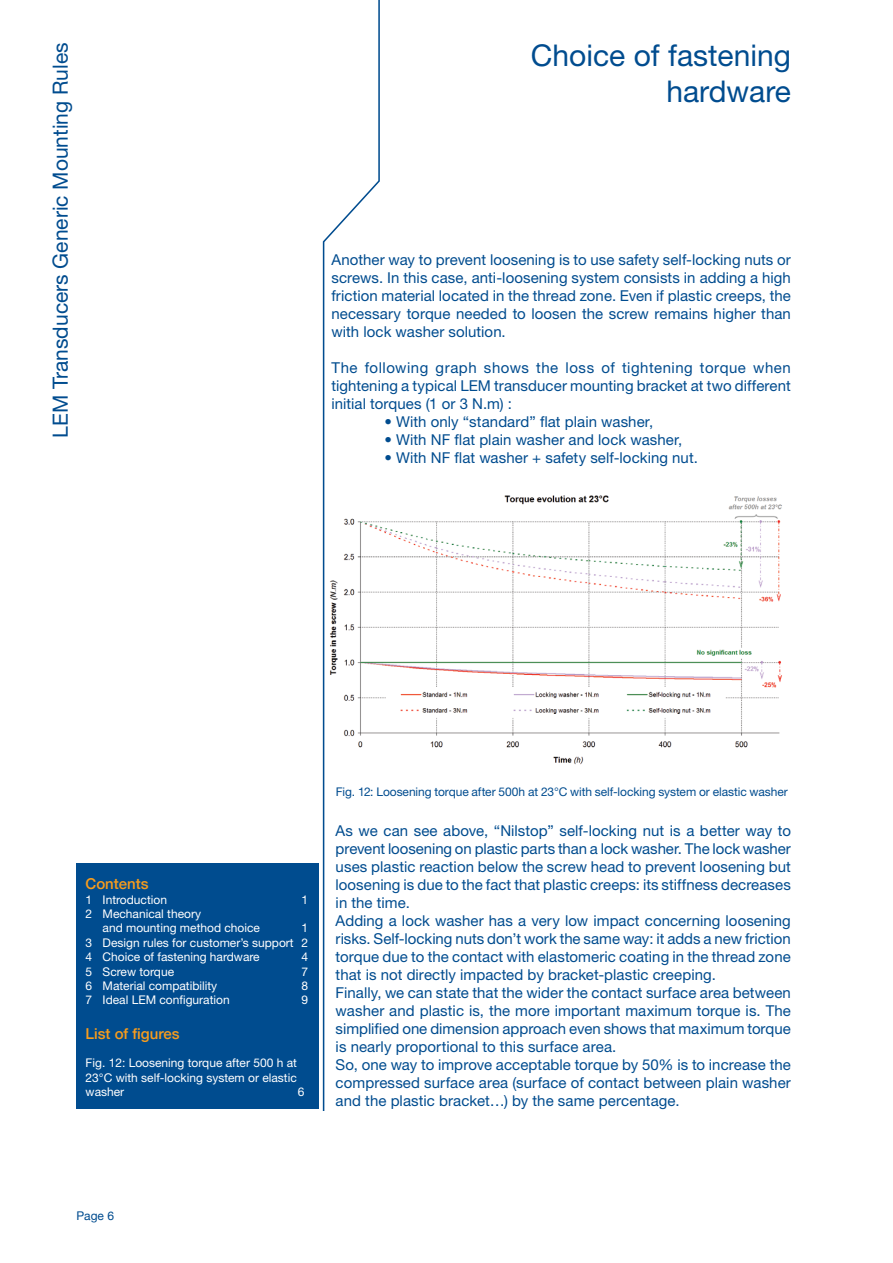
<style>
.page{position:relative;width:893px;height:1263px;background:#fff}
.page>*{position:absolute;margin:0;border:0;box-sizing:border-box;transform-origin:0 0}
.t1{font:30px/36px "Helvetica Neue";color:#004c8f;text-align:right}
.t2{font:21px "Helvetica Neue";color:#004c8f}
.t3{font:15px/18px "Helvetica Neue";letter-spacing:.005em;color:#004c8f;text-align:justify}
.t4{font:500 15px "Helvetica Neue";color:#f89c1c}
.t5{font:12px/14.4px "Helvetica Neue";color:#fff;text-align:justify}
.t6{font:12px "Helvetica Neue";letter-spacing:-.01em;color:#004c8f}
.t7{font:12px "Helvetica Neue";color:#004c8f}
</style>
<div class="page">
<svg style="left:323px;top:0;width:57px;height:1110px"></svg>
<img style="left:327px;top:487px;width:455px;height:279px">
<div style="left:77px;top:863px;width:242px;height:246px;background:#004c8f"></div>
<h2 class="t2" style="left:48px;top:438px;width:397px;rotate:-90deg">LEM Transducers Generic Mounting Rules</h2>
<h1 class="t1" style="left:531px;top:37px;width:262px">Choice of fastening hardware</h1>
<p class="t3" style="left:331px;top:250px;width:461px">Another way to prevent loosening is to use safety self-locking nuts or screws. In this case, anti-loosening system consists in adding a high friction material located in the thread zone. Even if plastic creeps, the necessary torque needed to loosen the screw remains higher than with lock washer solution.</p>
<p class="t3" style="left:331px;top:358px;width:461px">The following graph shows the loss of tightening torque when tightening a typical LEM transducer mounting bracket at two different initial torques (1 or 3 N.m) :</p>
<p class="t3" style="left:385px;top:412px;width:270px">• With only “standard” flat plain washer,</p>
<p class="t3" style="left:385px;top:430px;width:299px">• With NF flat plain washer and lock washer,</p>
<p class="t3" style="left:385px;top:448px;width:315px">• With NF flat washer + safety self-locking nut.</p>
<p class="t4" style="left:86px;top:875px;width:65px">Contents</p>
<p class="t5" style="left:86px;top:892px;width:83px">1 Introduction</p>
<p class="t5" style="left:302px;top:892px;width:8px">1</p>
<p class="t5" style="left:103px;top:906px;width:159px;text-indent:-17px">2 Mechanical theory<br>and mounting method choice</p>
<p class="t5" style="left:86px;top:921px;width:224px;text-indent:216px">1<br>3 Design rules for customer’s support 2<br>4 Choice of fastening hardware</p>
<p class="t5" style="left:302px;top:949px;width:8px">4</p>
<p class="t5" style="left:86px;top:964px;width:90px">5 Screw torque</p>
<p class="t5" style="left:302px;top:964px;width:8px">7</p>
<p class="t5" style="left:86px;top:978px;width:133px">6 Material compatibility</p>
<p class="t5" style="left:302px;top:978px;width:8px">8</p>
<p class="t5" style="left:86px;top:993px;width:146px">7 Ideal LEM configuration</p>
<p class="t5" style="left:302px;top:993px;width:8px">9</p>
<p class="t4" style="left:86px;top:1024px;width:95px">List of figures</p>
<p class="t5" style="left:86px;top:1056px;width:213px">Fig. 12: Loosening torque after 500 h at 23°C with self-locking system or elastic washer</p>
<p class="t5" style="left:298px;top:1084px;width:8px">6</p>
<p class="t6" style="left:336px;top:784px;width:453px">Fig. 12: Loosening torque after 500h at 23°C with self-locking system or elastic washer</p>
<p class="t3" style="left:336px;top:822px;width:457px;text-align:left">As we can see above, “Nilstop” self-locking nut is a better way to prevent loosening on plastic parts than a lock washer. The lock washer uses plastic reaction below the screw head to prevent loosening but loosening is due to the fact that plastic creeps: its stiffness decreases in the time.<br>Adding a lock washer has a very low impact concerning loosening risks. Self-locking nuts don’t work the same way: it adds a new friction torque due to the contact with elastomeric coating in the thread zone that is not directly impacted by bracket-plastic creeping.<br>Finally, we can state that the wider the contact surface area between washer and plastic is, the more important maximum torque is. The simplified one dimension approach even shows that maximum torque is nearly proportional to this surface area.<br>So, one way to improve acceptable torque by 50% is to increase the compressed surface area (surface of contact between plain washer and the plastic bracket…) by the same percentage.</p>
<p class="t7" style="left:77px;top:1209px;width:39px">Page 6</p>
</div>
